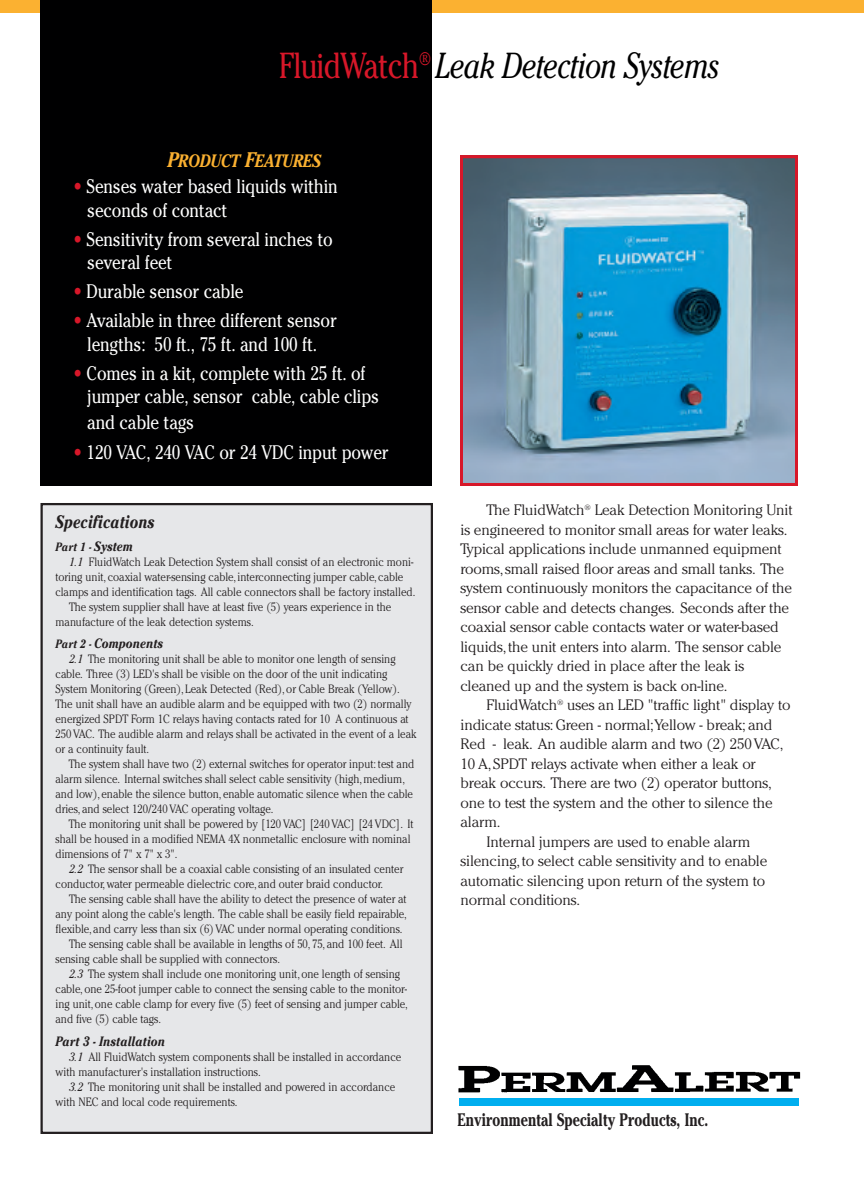
<style>
.page{position:relative;width:864px;height:1188px;background:#fff}
.page>*{position:absolute;margin:0;border:0;box-sizing:border-box;transform-origin:0 0}
.t1{font:italic 36px "Cheltenham";letter-spacing:-.025em;color:#000001;scale:.8 1}
.t2{font:19.5px/23.2px "Cheltenham";letter-spacing:-.01em;color:#fff;scale:.85 1}
.t3{font:700 18px "Cheltenham";letter-spacing:.005em;color:#231f20;scale:.75 1}
.t4{font:italic 700 18px "Cheltenham";color:#231f20;scale:.8 1}
.t5{font:italic 700 17.85px "Cheltenham";letter-spacing:-.015em;color:#fbb131;scale:.85 1}
.t6{font:300 15px/19.5px "Cheltenham";letter-spacing:-.01em;color:#231f20}
.t7{font:italic 700 13.5px "Cheltenham";color:#231f20;scale:.85 1}
.t8{font:300 12px/15px "Cheltenham";color:#231f20;scale:.9 1}
.t9{font:italic 700 12px "Cheltenham";color:#231f20;scale:.85 1}
.s1{font-style:normal;color:#d71729}
.s2{font-size:21px}
.s3{color:#d71729}
.s4{font-size:13.5px}
.s5{font-weight:400;font-style:italic}
.s6{font-size:12px}
</style>
<div class="page">
<div style="left:0;top:0;width:44px;height:13px;background:#fbb131"></div>
<div style="left:428px;top:0;width:436px;height:13px;background:#fbb131"></div>
<div style="left:43px;top:505px;width:388px;height:627px;background:#e6e7e9"></div>
<div style="left:40px;top:503px;width:393px;height:631px;border:2px solid #231f20"></div>
<div style="left:40px;top:0;width:392px;height:486px;background:#000001"></div>
<img style="left:464px;top:159px;width:330px;height:323px">
<div style="left:460px;top:155px;width:338px;height:331px;border:3px solid #d71729"></div>
<img style="left:458px;top:1065px;width:343px;height:28px">
<div style="left:459px;top:1098px;width:340px;height:7px;background:#00aeef"></div>
<h1 class="t1" style="left:279px;top:52px;width:552px"><span class="s1">FluidWatch</span><sup>®</sup> Leak Detection Systems</h1>
<h3 class="t5" style="left:167px;top:154px;width:182px"><span class="s2">P</span>RODUCT <span class="s2">F</span>EATURES</h3>
<h2 class="t2" style="left:87px;top:175px;width:296px;text-indent:-14px"><span class="s3">•</span> Senses water based liquids within seconds of contact</h2>
<h2 class="t2" style="left:87px;top:227px;width:290px;text-indent:-14px"><span class="s3">•</span> Sensitivity from several inches to several feet</h2>
<h2 class="t2" style="left:74px;top:280px;width:201px"><span class="s3">•</span> Durable sensor cable</h2>
<h2 class="t2" style="left:74px;top:309px;width:311px;text-align:center"><span class="s3">•</span> Available in three different sensor lengths: 50 ft., 75 ft. and 100 ft.</h2>
<h2 class="t2" style="left:87px;top:362px;width:345px;text-indent:-14px"><span class="s3">•</span> Comes in a kit, complete with 25 ft. of jumper cable, sensor cable, cable clips</h2>
<h2 class="t2" style="left:87px;top:411px;width:127px">and cable tags</h2>
<h2 class="t2" style="left:74px;top:440px;width:372px"><span class="s3">•</span> 120 VAC, 240 VAC or 24 VDC input power</h2>
<h3 class="t4" style="left:56px;top:515px;width:126px">Specifications</h3>
<p class="t9" style="left:56px;top:542px;width:93px">Part 1 - <span class="s4">System</span></p>
<p class="t8" style="left:69px;top:555px;width:384px"><span class="s5">1.1</span> FluidWatch Leak Detection System shall consist of an electronic moni-</p>
<p class="t8" style="left:56px;top:570px;width:388px">toring unit, coaxial water-sensing cable, interconnecting jumper cable, cable</p>
<p class="t8" style="left:56px;top:585px;width:401px">clamps and identification tags. All cable connectors shall be factory installed.</p>
<p class="t8" style="left:69px;top:600px;width:360px">The system supplier shall have at least five (5) years experience in the</p>
<p class="t8" style="left:56px;top:615px;width:222px">manufacture of the leak detection systems.</p>
<p class="t7" style="left:56px;top:639px;width:128px"><span class="s6">Part 2 -</span> Components</p>
<p class="t8" style="left:55px;top:652px;width:403px;text-indent:14px"><span class="s5">2.1</span> The monitoring unit shall be able to monitor one length of sensing cable. Three (3) LED's shall be visible on the door of the unit indicating System Monitoring (Green), Leak Detected (Red), or Cable Break (Yellow).<br>The unit shall have an audible alarm and be equipped with two (2) normally energized SPDT Form 1C relays having contacts rated for 10 A continuous at 250 VAC. The audible alarm and relays shall be activated in the event of a leak or a continuity fault.</p>
<p class="t8" style="left:55px;top:757px;width:400px;text-indent:14px">The system shall have two (2) external switches for operator input: test and alarm silence. Internal switches shall select cable sensitivity (high, medium, and low), enable the silence button, enable automatic silence when the cable dries, and select 120/240 VAC operating voltage.</p>
<p class="t8" style="left:55px;top:817px;width:399px;text-indent:14px">The monitoring unit shall be powered by [120 VAC] [240 VAC] [24 VDC]. It shall be housed in a modified NEMA 4X nonmetallic enclosure with nominal dimensions of 7" x 7" x 3".</p>
<p class="t8" style="left:56px;top:862px;width:388px;text-indent:14px"><span class="s5">2.2</span> The sensor shall be a coaxial cable consisting of an insulated center conductor, water permeable dielectric core, and outer braid conductor.</p>
<p class="t8" style="left:69px;top:892px;width:377px">The sensing cable shall have the ability to detect the presence of water at</p>
<p class="t8" style="left:56px;top:907px;width:392px">any point along the cable's length. The cable shall be easily field repairable,</p>
<p class="t8" style="left:56px;top:922px;width:387px">flexible, and carry less than six (6) VAC under normal operating conditions.</p>
<p class="t8" style="left:69px;top:937px;width:372px">The sensing cable shall be available in lengths of 50, 75, and 100 feet. All</p>
<p class="t8" style="left:56px;top:952px;width:251px">sensing cable shall be supplied with connectors.</p>
<p class="t8" style="left:69px;top:967px;width:369px"><span class="s5">2.3</span> The system shall include one monitoring unit, one length of sensing</p>
<p class="t8" style="left:56px;top:982px;width:392px">cable,one 25-foot jumper cable to connect the sensing cable to the monitor-</p>
<p class="t8" style="left:56px;top:997px;width:393px">ing unit, one cable clamp for every five (5) feet of sensing and jumper cable,</p>
<p class="t8" style="left:56px;top:1012px;width:119px">and five (5) cable tags.</p>
<p class="t7" style="left:56px;top:1036px;width:131px">Part 3 - Installation</p>
<p class="t8" style="left:56px;top:1050px;width:386px;text-indent:13px"><span class="s5">3.1</span> All FluidWatch system components shall be installed in accordance with manufacturer's installation instructions.</p>
<p class="t8" style="left:56px;top:1080px;width:379px;text-indent:14px"><span class="s5">3.2</span> The monitoring unit shall be installed and powered in accordance with NEC and local code requirements.</p>
<p class="t6" style="left:460px;top:502px;width:334px;text-indent:26px">The FluidWatch<sup>®</sup> Leak Detection Monitoring Unit is engineered to monitor small areas for water leaks.<br>Typical applications include unmanned equipment rooms,small raised floor areas and small tanks. The system continuously monitors the capacitance of the sensor cable and detects changes. Seconds after the coaxial sensor cable contacts water or water-based liquids,the unit enters into alarm. The sensor cable can be quickly dried in place after the leak is cleaned up and the system is back on-line.</p>
<p class="t6" style="left:486px;top:697px;width:306px">FluidWatch<sup>®</sup> uses an LED "traffic light" display to</p>
<p class="t6" style="left:460px;top:716px;width:314px">indicate status: Green - normal;Yellow - break; and</p>
<p class="t6" style="left:460px;top:736px;width:324px">Red - leak. An audible alarm and two (2) 250 VAC,</p>
<p class="t6" style="left:460px;top:755px;width:297px">10 A,SPDT relays activate when either a leak or</p>
<p class="t6" style="left:460px;top:775px;width:313px">break occurs. There are two (2) operator buttons,</p>
<p class="t6" style="left:460px;top:794px;width:314px">one to test the system and the other to silence the</p>
<p class="t6" style="left:460px;top:814px;width:42px">alarm.</p>
<p class="t6" style="left:486px;top:833px;width:265px">Internal jumpers are used to enable alarm</p>
<p class="t6" style="left:460px;top:853px;width:308px">silencing,to select cable sensitivity and to enable</p>
<p class="t6" style="left:460px;top:872px;width:306px">automatic silencing upon return of the system to</p>
<p class="t6" style="left:460px;top:892px;width:121px">normal conditions.</p>
<h3 class="t3" style="left:458px;top:1114px;width:336px">Environmental Specialty Products, Inc.</h3>
</div>
